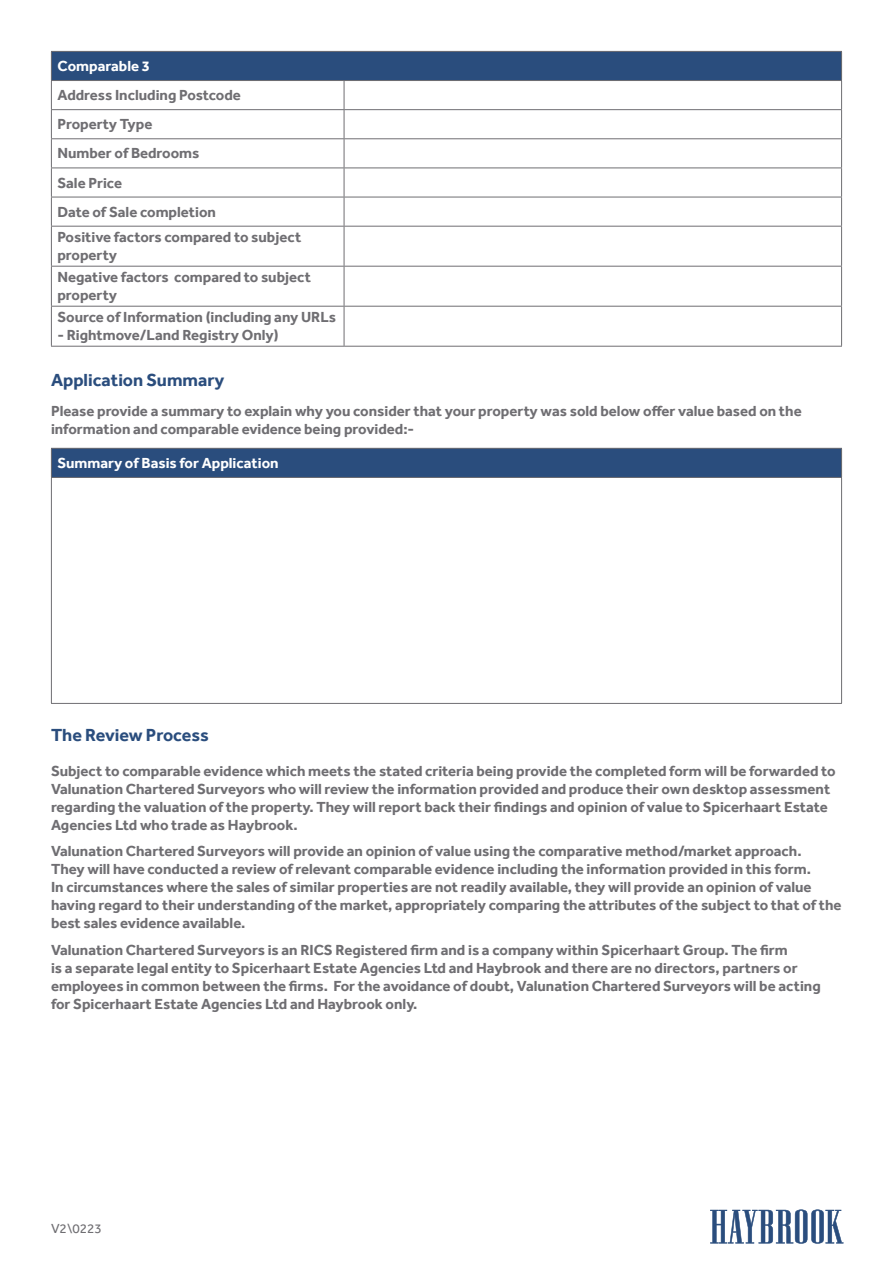
<style>
.page{position:relative;width:893px;height:1263px;background:#fff}
.page>*{position:absolute;margin:0;border:0;box-sizing:border-box;transform-origin:0 0}
.t1{font:700 18px "Effra";color:#2a4d7d}
.t2{font:700 15px/18px "Effra";color:#6f6e72}
.t3{font:700 15px "Effra";color:#fff}
.t4{font:13.5px "Effra";color:#6f6e72}
</style>
<div class="page">
<div style="left:51px;top:51px;width:791px;height:30px;background:#2a4d7d"></div>
<hr style="left:51px;top:51px;width:293px;height:1px;background:#6f6e72">
<hr style="left:344px;top:51px;width:498px;height:1px;background:#6f6e72">
<hr style="left:51px;top:80px;width:293px;height:1px;background:#6f6e72">
<hr style="left:344px;top:80px;width:498px;height:1px;background:#6f6e72">
<hr style="left:51px;top:109px;width:293px;height:1px;background:#6f6e72">
<hr style="left:344px;top:109px;width:498px;height:1px;background:#6f6e72">
<hr style="left:51px;top:138px;width:293px;height:1px;background:#6f6e72">
<hr style="left:344px;top:138px;width:498px;height:1px;background:#6f6e72">
<hr style="left:51px;top:168px;width:293px;height:1px;background:#6f6e72">
<hr style="left:344px;top:168px;width:498px;height:1px;background:#6f6e72">
<hr style="left:51px;top:197px;width:293px;height:1px;background:#6f6e72">
<svg style="left:51px;top:52px;width:1px;height:174px"></svg>
<hr style="left:344px;top:197px;width:498px;height:1px;background:#6f6e72">
<svg style="left:344px;top:81px;width:1px;height:145px"></svg>
<svg style="left:841px;top:52px;width:1px;height:174px"></svg>
<hr style="left:51px;top:226px;width:293px;height:1px;background:#6f6e72">
<hr style="left:51px;top:227px;width:1px;height:39px;background:#6f6e72">
<hr style="left:344px;top:226px;width:498px;height:1px;background:#6f6e72">
<hr style="left:344px;top:227px;width:1px;height:39px;background:#6f6e72">
<hr style="left:841px;top:227px;width:1px;height:39px;background:#6f6e72">
<hr style="left:51px;top:266px;width:293px;height:1px;background:#6f6e72">
<hr style="left:51px;top:267px;width:1px;height:39px;background:#6f6e72">
<hr style="left:344px;top:266px;width:498px;height:1px;background:#6f6e72">
<hr style="left:344px;top:267px;width:1px;height:39px;background:#6f6e72">
<hr style="left:841px;top:267px;width:1px;height:39px;background:#6f6e72">
<hr style="left:51px;top:306px;width:293px;height:1px;background:#6f6e72">
<hr style="left:51px;top:307px;width:1px;height:39px;background:#6f6e72">
<hr style="left:344px;top:306px;width:498px;height:1px;background:#6f6e72">
<hr style="left:344px;top:307px;width:1px;height:39px;background:#6f6e72">
<hr style="left:841px;top:307px;width:1px;height:39px;background:#6f6e72">
<hr style="left:51px;top:346px;width:293px;height:1px;background:#6f6e72">
<hr style="left:344px;top:346px;width:498px;height:1px;background:#6f6e72">
<div style="left:51px;top:448px;width:791px;height:29px;background:#2a4d7d"></div>
<hr style="left:51px;top:448px;width:791px;height:1px;background:#6f6e72">
<svg style="left:51px;top:449px;width:1px;height:28px"></svg>
<svg style="left:841px;top:449px;width:1px;height:28px"></svg>
<hr style="left:51px;top:477px;width:791px;height:1px;background:#6f6e72">
<hr style="left:51px;top:478px;width:1px;height:225px;background:#6f6e72">
<hr style="left:841px;top:478px;width:1px;height:225px;background:#6f6e72">
<hr style="left:51px;top:703px;width:791px;height:1px;background:#6f6e72">
<svg style="left:710px;top:1209px;width:133px;height:35px"></svg>
<p class="t3" style="left:57px;top:57px;width:94px">Comparable 3</p>
<p class="t2" style="left:57px;top:80px;width:185px;line-height:29.1px">Address Including Postcode<br>Property Type<br>Number of Bedrooms<br>Sale Price<br>Date of Sale completion</p>
<p class="t2" style="left:57px;top:228px;width:245px">Positive factors compared to subject property</p>
<p class="t2" style="left:57px;top:268px;width:255px">Negative factors compared to subject property</p>
<p class="t2" style="left:57px;top:308px;width:280px">Source of Information (including any URLs</p>
<p class="t2" style="left:57px;top:326px;width:223px">- Rightmove/Land Registry Only)</p>
<p class="t1" style="left:51px;top:369px;width:175px">Application Summary</p>
<p class="t2" style="left:51px;top:402px;width:752px">Please provide a summary to explain why you consider that your property was sold below offer value based on the information and comparable evidence being provided:-</p>
<p class="t3" style="left:57px;top:454px;width:223px">Summary of Basis for Application</p>
<p class="t1" style="left:51px;top:724px;width:159px">The Review Process</p>
<p class="t2" style="left:51px;top:761px;width:786px">Subject to comparable evidence which meets the stated criteria being provide the completed form will be forwarded to Valunation Chartered Surveyors who will review the information provided and produce their own desktop assessment regarding the valuation of the property. They will report back their findings and opinion of value to Spicerhaart Estate Agencies Ltd who trade as Haybrook.</p>
<p class="t2" style="left:51px;top:842px;width:792px">Valunation Chartered Surveyors will provide an opinion of value using the comparative method/market approach.<br>They will have conducted a review of relevant comparable evidence including the information provided in this form.<br>In circumstances where the sales of similar properties are not readily available, they will provide an opinion of value having regard to their understanding of the market, appropriately comparing the attributes of the subject to that of the best sales evidence available.</p>
<p class="t2" style="left:51px;top:940px;width:771px">Valunation Chartered Surveyors is an RICS Registered firm and is a company within Spicerhaart Group. The firm<br>is a separate legal entity to Spicerhaart Estate Agencies Ltd and Haybrook and there are no directors, partners or employees in common between the firms. For the avoidance of doubt, Valunation Chartered Surveyors will be acting for Spicerhaart Estate Agencies Ltd and Haybrook only.</p>
<p class="t4" style="left:51px;top:1220px;width:52px">V2\0223</p>
</div>
